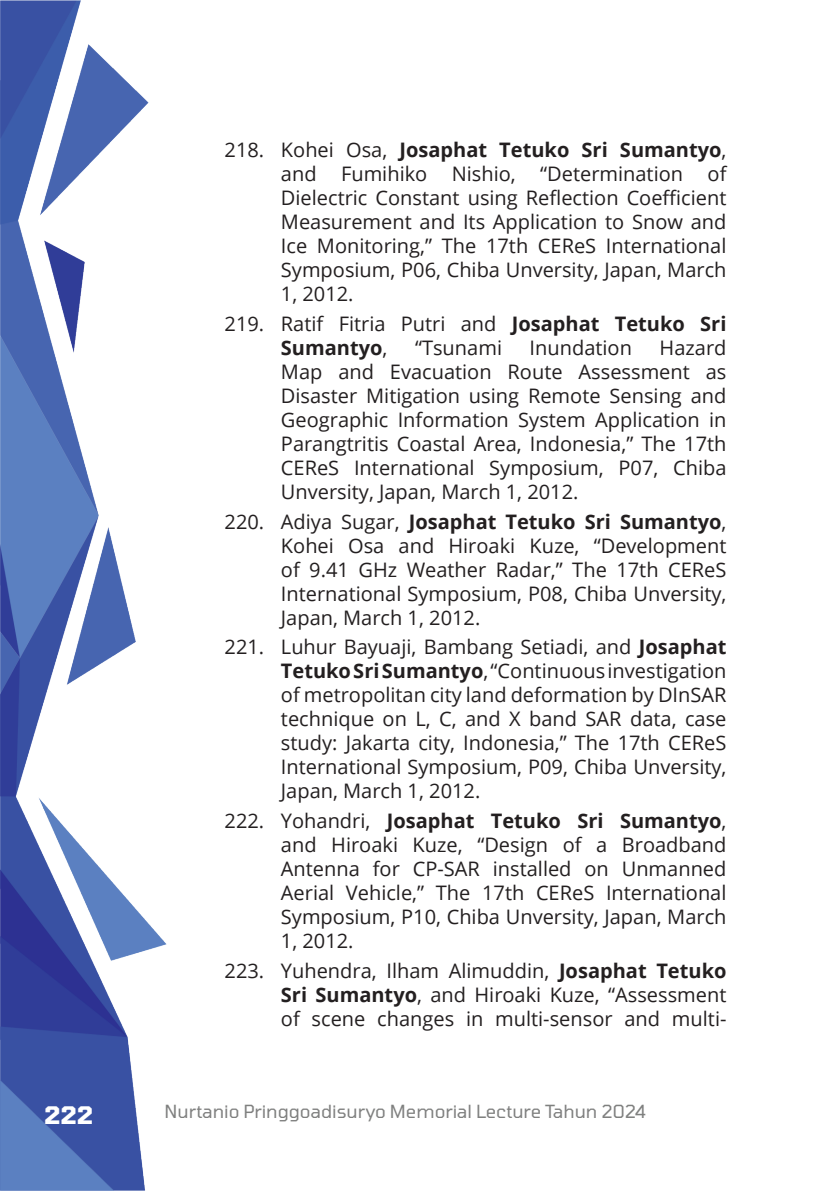
<style>
.page{position:relative;width:840px;height:1191px;background:#fff}
.page>*{position:absolute;margin:0;border:0;box-sizing:border-box;transform-origin:0 0}
.t1{font:700 24px "Tomorrow";color:#fff}
.t2{font:20px/24px "Open Sans";color:#231f20;text-align:justify}
.t3{font:700 20px/24px "Open Sans";color:#231f20}
.t4{font:18px "Tomorrow";color:#7f807f}
.s1{font-weight:700}
.s2{font-weight:400}
</style>
<div class="page">
<img style="left:1px;top:0;width:166px;height:1191px">
<p class="t2" style="left:281px;top:137px;width:447px;text-indent:-56px">218. Kohei Osa, <span class="s1">Josaphat Tetuko Sri Sumantyo</span>, and Fumihiko Nishio, “Determination of Dielectric Constant using Reflection Coefficient Measurement and Its Application to Snow and Ice Monitoring,” The 17th CEReS International Symposium, P06, Chiba Unversity, Japan, March 1, 2012.</p>
<p class="t3" style="left:281px;top:311px;width:447px;text-indent:-56px"><span class="s2">219. Ratif Fitria Putri and</span> Josaphat Tetuko Sri<br>Sumantyo<span class="s2">,</span></p>
<p class="t2" style="left:281px;top:335px;width:447px;text-indent:378px">Hazard Map and Evacuation Route Assessment as Disaster Mitigation using Remote Sensing and Geographic Information System Application in Parangtritis Coastal Area, Indonesia,” The 17th CEReS International Symposium, P07, Chiba Unversity, Japan, March 1, 2012.</p>
<p class="t2" style="left:281px;top:509px;width:447px;text-indent:-56px">220. Adiya Sugar, <span class="s1">Josaphat Tetuko Sri Sumantyo</span>, Kohei Osa and Hiroaki Kuze, “Development of 9.41 GHz Weather Radar,” The 17th CEReS International Symposium, P08, Chiba Unversity, Japan, March 1, 2012.</p>
<p class="t2" style="left:281px;top:634px;width:447px;text-indent:-56px">221. Luhur Bayuaji, Bambang Setiadi, and <span class="s1">Josaphat Tetuko Sri Sumantyo</span>, “Continuous investigation of metropolitan city land deformation by DInSAR technique on L, C, and X band SAR data, case study: Jakarta city, Indonesia,” The 17th CEReS International Symposium, P09, Chiba Unversity, Japan, March 1, 2012.</p>
<p class="t2" style="left:281px;top:808px;width:447px;text-indent:-56px">222. Yohandri, <span class="s1">Josaphat Tetuko Sri Sumantyo</span>, and Hiroaki Kuze, “Design of a Broadband Antenna for CP-SAR installed on Unmanned Aerial Vehicle,” The 17th CEReS International Symposium, P10, Chiba Unversity, Japan, March 1, 2012.</p>
<p class="t2" style="left:281px;top:958px;width:447px;text-indent:-56px">223. Yuhendra, Ilham Alimuddin, <span class="s1">Josaphat Tetuko Sri Sumantyo</span>, and Hiroaki Kuze, “Assessment of scene changes in multi-sensor and multi-</p>
<p class="t2" style="left:415px;top:335px;width:88px">“Tsunami</p>
<p class="t2" style="left:529px;top:335px;width:104px">Inundation</p>
<p class="t1" style="left:44px;top:1095px;width:51px">222</p>
<p class="t4" style="left:164px;top:1097px;width:482px">Nurtanio Pringgoadisuryo Memorial Lecture Tahun 2024</p>
</div>
